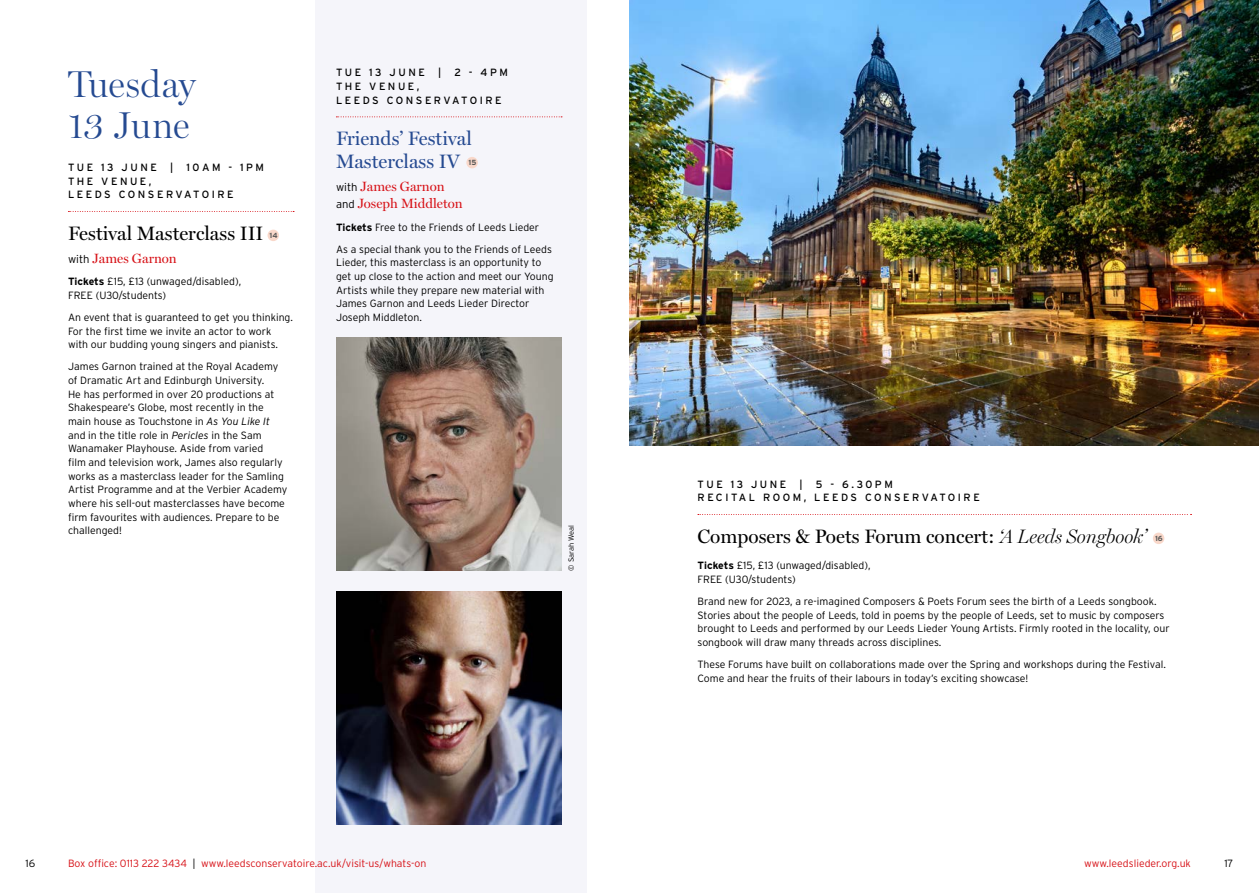
<style>
.page{position:relative;width:1259px;height:893px;background:#fff}
.page>*{position:absolute;margin:0;border:0;box-sizing:border-box;transform-origin:0 0}
.heading{font:300 37.5px/41.2px "Miller Display";color:#254a91}
.listing_title{font:19.5px "Miller Display";color:#000}
.listing_title-2{font:19.5px/22.4px "Miller Display";color:#254a91}
.listing_performer{font:13.5px/17.5px "Miller Display";color:#d71117}
.listing_body{font:300 10.5px/13.6px "Interstate";color:#000}
.date_and_time{font:10.5px/13.6px "Interstate";letter-spacing:.24em;color:#000}
.t1{font:300 10.5px "Interstate";color:#d71117}
.small_print{font:300 7.5px "Interstate";letter-spacing:-.005em;color:#000}
.event_number{font:700 7.35px "Interstate";color:#575756}
.s1{font-family:"Interstate";font-weight:300;font-size:11.25px;color:#000}
.s2{font-weight:700}
.s3{font-style:italic}
.s4{font-weight:300;font-style:italic}
.s5{color:#000}
</style>
<div class="page">
<div style="left:316px;top:0;width:271px;height:893px;background:#f5f5fa"></div>
<svg style="left:698px;top:514px;width:493px;height:1px"></svg>
<img style="left:336px;top:591px;width:225px;height:234px">
<svg style="left:68px;top:211px;width:226px;height:1px"></svg>
<img style="left:336px;top:337px;width:225px;height:234px">
<svg style="left:336px;top:116px;width:226px;height:1px"></svg>
<div style="left:267px;top:230px;width:12px;height:11px;background:#f9d8ca;border-radius:50%"></div>
<div style="left:466px;top:157px;width:12px;height:11px;background:#f9d8ca;border-radius:50%"></div>
<div style="left:1152px;top:533px;width:12px;height:11px;background:#f9d8ca;border-radius:50%"></div>
<img style="left:629px;top:0;width:630px;height:445px">
<p class="heading" style="left:68px;top:63px;width:129px">Tuesday<br>13 June</p>
<p class="date_and_time" style="left:336px;top:66px;width:90px">TUE 13 JUNE</p>
<p class="date_and_time" style="left:438px;top:66px;width:5px">|</p>
<p class="date_and_time" style="left:454px;top:66px;width:55px">2 - 4PM</p>
<p class="date_and_time" style="left:336px;top:79px;width:167px">THE VENUE,<br>LEEDS CONSERVATOIRE</p>
<p class="listing_title-2" style="left:336px;top:127px;width:137px">Friends’ Festival<br>Masterclass IV</p>
<p class="listing_performer" style="left:336px;top:177px;width:128px"><span class="s1">with</span> James Garnon <span class="s1">and</span> Joseph Middleton</p>
<p class="listing_body" style="left:336px;top:220px;width:205px"><span class="s2">Tickets</span> Free to the Friends of Leeds Lieder</p>
<p class="listing_body" style="left:336px;top:242px;width:219px">As a special thank you to the Friends of Leeds Lieder, this masterclass is an opportunity to get up close to the action and meet our Young Artists while they prepare new material with James Garnon and Leeds Lieder Director Joseph Middleton.</p>
<p class="event_number" style="left:468px;top:159px;width:9px">15</p>
<p class="date_and_time" style="left:68px;top:160px;width:90px">TUE 13 JUNE</p>
<p class="date_and_time" style="left:170px;top:160px;width:5px">|</p>
<p class="date_and_time" style="left:186px;top:160px;width:79px">10AM - 1PM</p>
<p class="date_and_time" style="left:68px;top:174px;width:167px">THE VENUE,<br>LEEDS CONSERVATOIRE</p>
<p class="listing_title" style="left:68px;top:222px;width:197px">Festival Masterclass III</p>
<p class="listing_performer" style="left:68px;top:249px;width:110px"><span class="s1">with</span> James Garnon</p>
<p class="listing_body" style="left:68px;top:275px;width:175px"><span class="s2">Tickets</span> £15, £13 (unwaged/disabled),<br>FREE (U30/students)</p>
<p class="listing_body" style="left:68px;top:310px;width:226px">An event that is guaranteed to get you thinking.<br>For the first time we invite an actor to work with our budding young singers and pianists.</p>
<p class="listing_body" style="left:68px;top:360px;width:221px">James Garnon trained at the Royal Academy of Dramatic Art and Edinburgh University.<br>He has performed in over 20 productions at Shakespeare’s Globe, most recently in the main house as Touchstone in <span class="s3">As You Like It </span>and in the title role in <span class="s3">Pericles</span> in the Sam Wanamaker Playhouse. Aside from varied<br>film and television work, James also regularly works as a masterclass leader for the Samling Artist Programme and at the Verbier Academy where his sell-out masterclasses have become firm favourites with audiences. Prepare to be challenged!</p>
<p class="event_number" style="left:270px;top:231px;width:10px">14</p>
<p class="small_print" style="left:567px;top:571px;width:47px;rotate:-90deg">© Sarah Weal</p>
<p class="date_and_time" style="left:697px;top:477px;width:90px">TUE 13 JUNE</p>
<p class="date_and_time" style="left:799px;top:477px;width:5px">|</p>
<p class="date_and_time" style="left:697px;top:477px;width:284px;text-indent:118px">5 - 6.30PM<br>RECITAL ROOM, LEEDS CONSERVATOIRE</p>
<p class="listing_title" style="left:697px;top:525px;width:450px">Composers &amp; Poets Forum concert: <span class="s4">‘A Leeds Songbook’</span></p>
<p class="listing_body" style="left:697px;top:559px;width:175px"><span class="s2">Tickets</span> £15, £13 (unwaged/disabled),<br>FREE (U30/students)</p>
<p class="listing_body" style="left:697px;top:594px;width:473px">Brand new for 2023, a re-imagined Composers &amp; Poets Forum sees the birth of a Leeds songbook.<br>Stories about the people of Leeds, told in poems by the people of Leeds, set to music by composers brought to Leeds and performed by our Leeds Lieder Young Artists. Firmly rooted in the locality, our songbook will draw many threads across disciplines.</p>
<p class="listing_body" style="left:697px;top:658px;width:470px">These Forums have built on collaborations made over the Spring and workshops during the Festival.<br>Come and hear the fruits of their labours in today’s exciting showcase!</p>
<p class="event_number" style="left:1155px;top:534px;width:9px">16</p>
<p class="listing_body" style="left:26px;top:857px;width:11px">16</p>
<p class="t1" style="left:68px;top:858px;width:360px">Box office: 0113 222 3434 <span class="s5">|</span> www.leedsconservatoire.ac.uk/visit-us/whats-on</p>
<p class="t1" style="left:1084px;top:858px;width:108px">www.leedslieder.org.uk</p>
<p class="listing_body" style="left:1224px;top:857px;width:11px">17</p>
</div>
